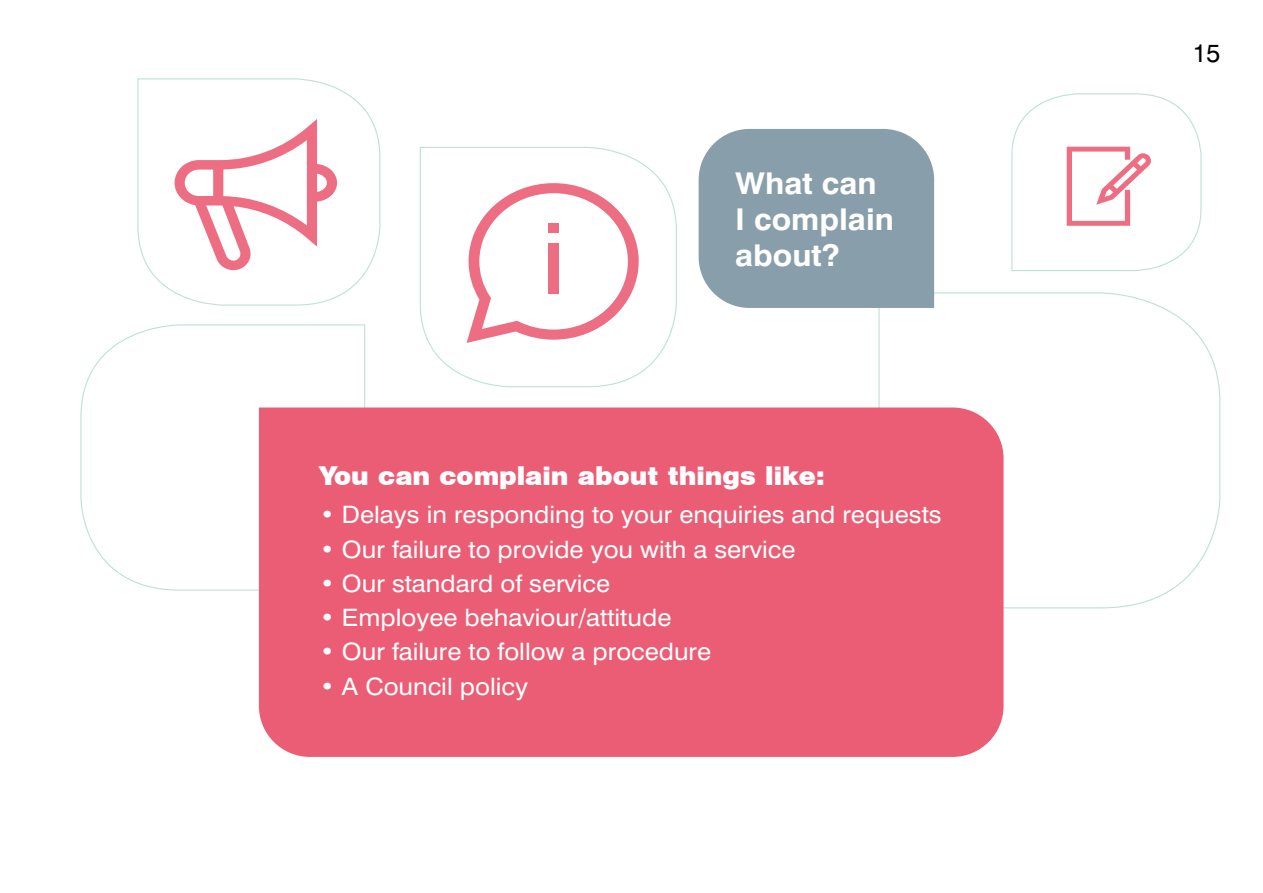
<style>
.page{position:relative;width:1263px;height:893px;background:#fff}
.page>*{position:absolute;margin:0;border:0;box-sizing:border-box;transform-origin:0 0}
.t1{font:700 30px/36px "Swiss 721 BT";color:#fff;scale:1.07 1}
.t2{font:25.2px "Swiss 721 BT";color:#000}
.t3{font:24px "Swiss 721 BT";color:#fff;scale:1.07 1}
.t4{font:24px "Swiss 721 BT Black No 2";color:#fff;scale:1.07 1}
</style>
<div class="page">
<svg style="left:878px;top:292px;width:343px;height:317px"></svg>
<svg style="left:80px;top:324px;width:286px;height:267px"></svg>
<svg style="left:137px;top:78px;width:244px;height:228px"></svg>
<svg style="left:419px;top:147px;width:258px;height:241px"></svg>
<div style="left:259px;top:407px;width:744px;height:350px;background:#eb5d74"></div>
<div style="left:699px;top:129px;width:235px;height:179px;background:#889fab"></div>
<svg style="left:467px;top:183px;width:172px;height:160px"></svg>
<div style="left:548px;top:223px;width:11px;height:10px;background:#ed6d82"></div>
<div style="left:548px;top:243px;width:11px;height:51px;background:#ed6d82"></div>
<svg style="left:175px;top:119px;width:162px;height:151px"></svg>
<svg style="left:1011px;top:93px;width:191px;height:178px"></svg>
<p class="t1" style="left:735px;top:166px;width:150px">What can<br>I complain about?</p>
<p class="t4" style="left:320px;top:459px;width:474px">You can complain about things like:</p>
<p class="t3" style="left:320px;top:500px;width:583px">• Delays in responding to your enquiries and requests</p>
<p class="t3" style="left:320px;top:534px;width:446px">• Our failure to provide you with a service</p>
<p class="t3" style="left:320px;top:569px;width:273px">• Our standard of service</p>
<p class="t3" style="left:320px;top:603px;width:330px">• Employee behaviour/attitude</p>
<p class="t3" style="left:320px;top:637px;width:367px">• Our failure to follow a procedure</p>
<p class="t3" style="left:320px;top:671px;width:196px">• A Council policy</p>
<p class="t2" style="left:1193px;top:38px;width:29px">15</p>
</div>
